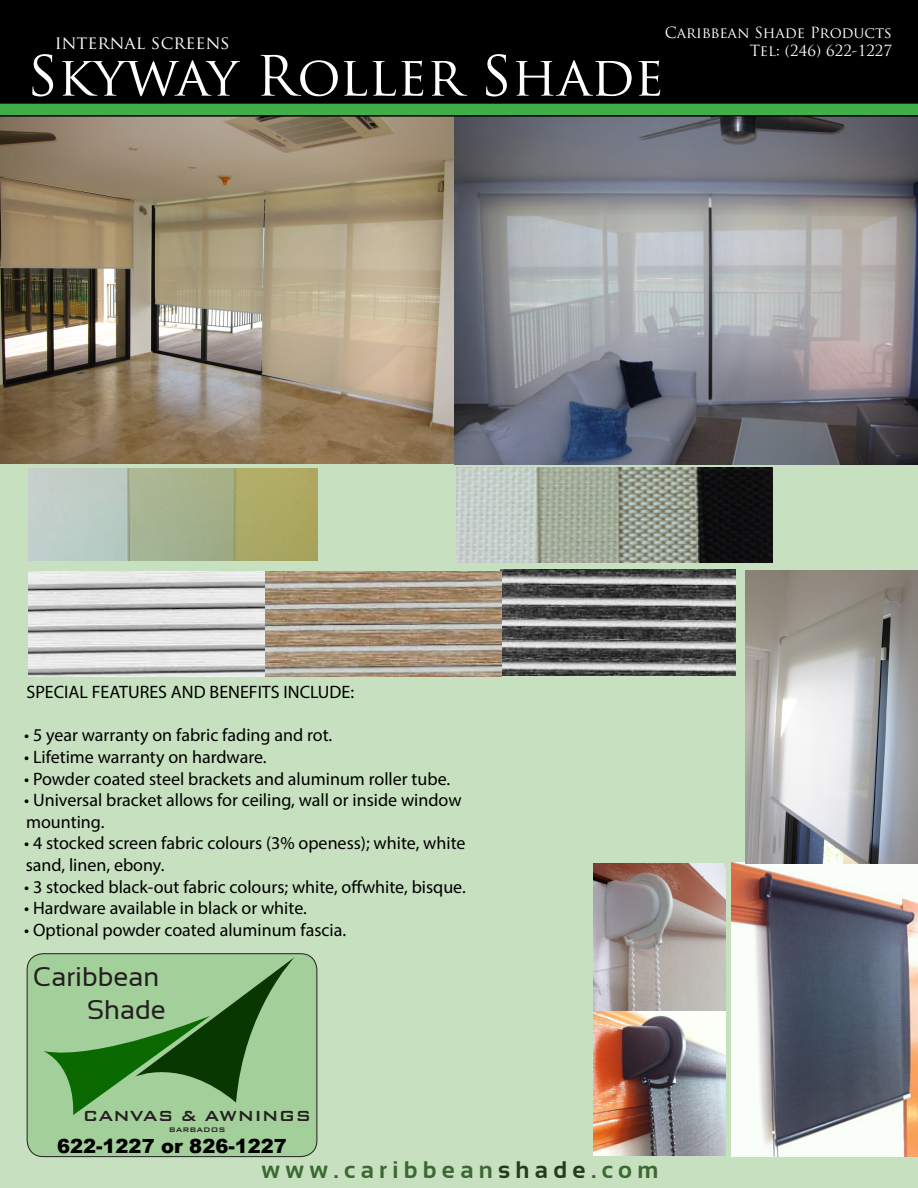
<style>
.page{position:relative;width:918px;height:1188px;background:#fff}
.page>*{position:absolute;margin:0;border:0;box-sizing:border-box;transform-origin:0 0}
.t1{font:54px "Trajan Pro";color:#fff}
.t2{font:27px "Sansation";color:#231f20}
.t3{font:700 24px "Sansation";color:#3c6832}
.t4{font:900 19.5px "Arial";color:#000}
.t5{font:500 19.5px "Bank Gothic BT";color:#241f21}
.t6{font:18px/21.6px "Myriad Pro";color:#000}
.t7{font:18px "Trajan Pro";color:#fff}
.t8{font:15px "Trajan Pro";color:#fff}
.t9{font:500 8.85px "Bank Gothic BT";color:#241f21}
.s1{color:#263b19}
</style>
<div class="page">
<div style="left:0;top:464px;width:918px;height:724px;background:#c7e0bf"></div>
<div style="left:0;top:0;width:918px;height:102px;background:#000"></div>
<img style="left:0;top:117px;width:454px;height:347px">
<img style="left:454px;top:117px;width:464px;height:347px">
<img style="left:456px;top:468px;width:317px;height:95px">
<img style="left:28px;top:469px;width:289px;height:91px">
<img style="left:732px;top:862px;width:186px;height:294px">
<img style="left:593px;top:863px;width:133px;height:292px">
<img style="left:745px;top:570px;width:173px;height:294px">
<svg style="left:0;top:102px;width:918px;height:15px;background:#33873a"></svg>
<img style="left:500px;top:570px;width:236px;height:105px">
<img style="left:266px;top:571px;width:236px;height:106px">
<img style="left:28px;top:571px;width:236px;height:106px">
<div style="left:27px;top:954px;width:290px;height:203px;background:#a3cf9a;border-radius:16px"></div>
<div style="left:27px;top:953px;width:290px;height:204px;border:1px solid #231f20;border-radius:16px"></div>
<svg style="left:44px;top:957px;width:251px;height:158px"></svg>
<p class="t8" style="left:665px;top:23px;width:229px">Caribbean Shade Products</p>
<p class="t8" style="left:750px;top:41px;width:144px">Tel: (246) 622-1227</p>
<p class="t7" style="left:55px;top:31px;width:176px">internal screens</p>
<p class="t1" style="left:27px;top:42px;width:638px">Skyway Roller Shade</p>
<p class="t6" style="left:27px;top:681px;width:329px">SPECIAL FEATURES AND BENEFITS INCLUDE:</p>
<p class="t6" style="left:24px;top:724px;width:310px">• 5 year warranty on fabric fading and rot.</p>
<p class="t6" style="left:24px;top:746px;width:244px">• Lifetime warranty on hardware.</p>
<p class="t6" style="left:24px;top:768px;width:428px">• Powder coated steel brackets and aluminum roller tube.</p>
<p class="t6" style="left:24px;top:789px;width:439px">• Universal bracket allows for ceiling, wall or inside window mounting.</p>
<p class="t6" style="left:24px;top:832px;width:443px">• 4 stocked screen fabric colours (3% openess); white, white sand, linen, ebony.</p>
<p class="t6" style="left:24px;top:876px;width:443px">• 3 stocked black-out fabric colours; white, offwhite, bisque.</p>
<p class="t6" style="left:24px;top:897px;width:284px">• Hardware available in black or white.</p>
<p class="t6" style="left:24px;top:919px;width:324px">• Optional powder coated aluminum fascia.</p>
<p class="t2" style="left:33px;top:962px;width:128px">Caribbean</p>
<p class="t2" style="left:87px;top:994px;width:80px">Shade</p>
<p class="t5" style="left:83px;top:1105px;width:230px">CANVAS &amp; AWNINGS</p>
<p class="t9" style="left:169px;top:1125px;width:58px">BARBADOS</p>
<p class="t4" style="left:57px;top:1132px;width:231px">622-1227 or 826-1227</p>
<p class="t3" style="left:261px;top:1156px;width:398px">w w w . c a r i b b e a n <span class="s1">s h a d e</span> . c o m</p>
</div>
